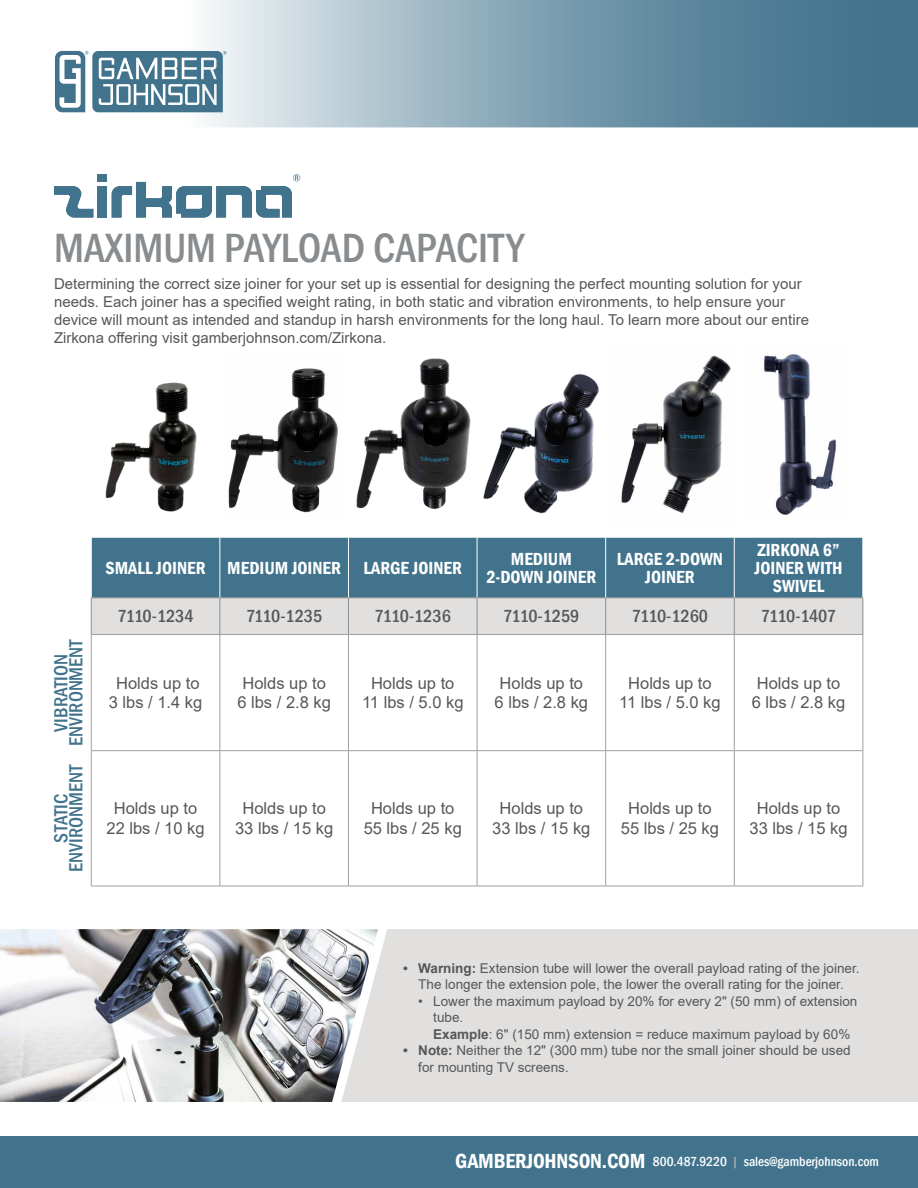
<style>
.page{position:relative;width:918px;height:1188px;background:#fff}
.page>*{position:absolute;margin:0;border:0;box-sizing:border-box;transform-origin:0 0}
.t1{font:500 condensed 42px "Franklin Gothic";color:#898c8e}
.t2{font:500 condensed 19.5px/15px "Franklin Gothic";color:#41738d;text-align:center}
.t3{font:600 condensed 18px/18px "Franklin Gothic";color:#fff;text-align:center}
.t4{font:500 condensed 18px "Franklin Gothic";letter-spacing:-.035em;color:#55575a}
.t5{font:16.5px/19.8px "Arial";color:#55575a;text-align:center}
.t6{font:15px/18px "Arial";color:#55575a}
.t7{font:13.5px/16.5px "Arial";color:#55575a}
.t8{font:500 condensed 13.5px "Franklin Gothic";color:#fff}
.s1{font-weight:700}
.s2{font-weight:600;font-size:21px}
.s3{color:#a7a9ac}
</style>
<div class="page">
<div style="left:378px;top:929px;width:540px;height:173px;background:#e1e0df"></div>
<svg style="left:181px;top:0;width:737px;height:127px"></svg>
<div style="left:0;top:1137px;width:918px;height:51px;background:#41738d"></div>
<svg style="left:55px;top:51px;width:172px;height:61px"></svg>
<svg style="left:54px;top:186px;width:39px;height:32px"></svg>
<div style="left:97px;top:186px;width:10px;height:32px;background:#41738d"></div>
<div style="left:97px;top:174px;width:10px;height:8px;background:#41738d"></div>
<svg style="left:112px;top:174px;width:188px;height:44px"></svg>
<div style="left:92px;top:538px;width:770px;height:59px;background:#41738d"></div>
<div style="left:92px;top:598px;width:770px;height:36px;background:#e1e0df"></div>
<hr style="left:91px;top:597px;width:129px;height:1px;background:#898c8e">
<hr style="left:220px;top:597px;width:128px;height:1px;background:#898c8e">
<hr style="left:348px;top:597px;width:129px;height:1px;background:#898c8e">
<hr style="left:477px;top:597px;width:129px;height:1px;background:#898c8e">
<hr style="left:606px;top:597px;width:128px;height:1px;background:#898c8e">
<hr style="left:734px;top:597px;width:129px;height:1px;background:#898c8e">
<hr style="left:219px;top:538px;width:1px;height:59px;background:#fff">
<hr style="left:348px;top:538px;width:1px;height:59px;background:#fff">
<hr style="left:477px;top:538px;width:1px;height:59px;background:#fff">
<hr style="left:605px;top:538px;width:1px;height:59px;background:#fff">
<hr style="left:734px;top:538px;width:1px;height:59px;background:#fff">
<hr style="left:91px;top:598px;width:1px;height:36px;background:#898c8e">
<hr style="left:219px;top:598px;width:1px;height:36px;background:#898c8e">
<hr style="left:348px;top:598px;width:1px;height:36px;background:#898c8e">
<hr style="left:477px;top:598px;width:1px;height:36px;background:#898c8e">
<hr style="left:605px;top:598px;width:1px;height:36px;background:#898c8e">
<hr style="left:734px;top:598px;width:1px;height:36px;background:#898c8e">
<hr style="left:862px;top:598px;width:1px;height:36px;background:#898c8e">
<hr style="left:91px;top:634px;width:129px;height:1px;background:#9d9fa2">
<hr style="left:220px;top:634px;width:128px;height:1px;background:#9d9fa2">
<hr style="left:219px;top:635px;width:1px;height:115px;background:#9d9fa2">
<hr style="left:348px;top:634px;width:129px;height:1px;background:#9d9fa2">
<hr style="left:348px;top:635px;width:1px;height:115px;background:#9d9fa2">
<hr style="left:477px;top:634px;width:129px;height:1px;background:#9d9fa2">
<hr style="left:477px;top:635px;width:1px;height:115px;background:#9d9fa2">
<hr style="left:606px;top:634px;width:128px;height:1px;background:#9d9fa2">
<hr style="left:605px;top:635px;width:1px;height:115px;background:#9d9fa2">
<hr style="left:734px;top:634px;width:129px;height:1px;background:#9d9fa2">
<hr style="left:734px;top:635px;width:1px;height:115px;background:#9d9fa2">
<hr style="left:92px;top:750px;width:128px;height:1px;background:#9d9fa2">
<hr style="left:220px;top:750px;width:128px;height:1px;background:#9d9fa2">
<hr style="left:219px;top:751px;width:1px;height:135px;background:#9d9fa2">
<hr style="left:348px;top:750px;width:129px;height:1px;background:#9d9fa2">
<hr style="left:348px;top:751px;width:1px;height:135px;background:#9d9fa2">
<hr style="left:477px;top:750px;width:129px;height:1px;background:#9d9fa2">
<hr style="left:477px;top:751px;width:1px;height:135px;background:#9d9fa2">
<hr style="left:606px;top:750px;width:128px;height:1px;background:#9d9fa2">
<hr style="left:605px;top:751px;width:1px;height:135px;background:#9d9fa2">
<hr style="left:734px;top:750px;width:128px;height:1px;background:#9d9fa2">
<hr style="left:734px;top:751px;width:1px;height:135px;background:#9d9fa2">
<hr style="left:91px;top:635px;width:1px;height:116px;background:#9d9fa2">
<hr style="left:862px;top:635px;width:1px;height:116px;background:#9d9fa2">
<hr style="left:91px;top:751px;width:1px;height:135px;background:#9d9fa2">
<hr style="left:862px;top:751px;width:1px;height:135px;background:#9d9fa2">
<hr style="left:91px;top:886px;width:129px;height:1px;background:#9d9fa2">
<hr style="left:220px;top:886px;width:128px;height:1px;background:#9d9fa2">
<hr style="left:348px;top:886px;width:129px;height:1px;background:#9d9fa2">
<hr style="left:477px;top:886px;width:129px;height:1px;background:#9d9fa2">
<hr style="left:606px;top:886px;width:128px;height:1px;background:#9d9fa2">
<hr style="left:734px;top:886px;width:129px;height:1px;background:#9d9fa2">
<img style="left:105px;top:382px;width:92px;height:130px">
<img style="left:228px;top:368px;width:110px;height:145px">
<img style="left:356px;top:358px;width:115px;height:151px">
<img style="left:483px;top:374px;width:116px;height:140px">
<img style="left:621px;top:355px;width:110px;height:158px">
<img style="left:764px;top:354px;width:72px;height:161px">
<img style="left:0;top:929px;width:378px;height:173px">
<h1 class="t1" style="left:54px;top:221px;width:471px">MAXIMUM PAYLOAD CAPACITY</h1>
<p class="t6" style="left:54px;top:275px;width:757px">Determining the correct size joiner for your set up is essential for designing the perfect mounting solution for your needs. Each joiner has a specified weight rating, in both static and vibration environments, to help ensure your device will mount as intended and standup in harsh environments for the long haul. To learn more about our entire Zirkona offering visit gamberjohnson.com/Zirkona.</p>
<h2 class="t2" style="left:54px;top:746px;width:109px;rotate:-90deg">VIBRATION<br>ENVIRONMENT</h2>
<h2 class="t2" style="left:54px;top:872px;width:109px;rotate:-90deg">STATIC<br>ENVIRONMENT</h2>
<p class="t3" style="left:106px;top:559px;width:237px">SMALL JOINER MEDIUM JOINER</p>
<p class="t3" style="left:364px;top:559px;width:100px">LARGE JOINER</p>
<p class="t3" style="left:486px;top:550px;width:111px">MEDIUM<br>2-DOWN JOINER</p>
<p class="t3" style="left:617px;top:550px;width:108px">LARGE 2-DOWN<br>JOINER</p>
<p class="t3" style="left:755px;top:541px;width:89px">ZIRKONA 6”<br>JOINER WITH<br>SWIVEL</p>
<p class="t4" style="left:117px;top:605px;width:78px">7110-1234</p>
<p class="t4" style="left:246px;top:605px;width:78px">7110-1235</p>
<p class="t4" style="left:375px;top:605px;width:78px">7110-1236</p>
<p class="t4" style="left:503px;top:605px;width:78px">7110-1259</p>
<p class="t4" style="left:632px;top:605px;width:78px">7110-1260</p>
<p class="t4" style="left:761px;top:605px;width:77px">7110-1407</p>
<p class="t5" style="left:109px;top:673px;width:95px">Holds up to<br>3 lbs / 1.4 kg</p>
<p class="t5" style="left:237px;top:673px;width:95px">Holds up to<br>6 lbs / 2.8 kg</p>
<p class="t5" style="left:362px;top:673px;width:103px">Holds up to<br>11 lbs / 5.0 kg</p>
<p class="t5" style="left:495px;top:673px;width:95px">Holds up to<br>6 lbs / 2.8 kg</p>
<p class="t5" style="left:619px;top:673px;width:103px">Holds up to<br>11 lbs / 5.0 kg</p>
<p class="t5" style="left:752px;top:673px;width:95px">Holds up to<br>6 lbs / 2.8 kg</p>
<p class="t5" style="left:107px;top:799px;width:100px">Holds up to<br>22 lbs / 10 kg</p>
<p class="t5" style="left:235px;top:799px;width:100px">Holds up to<br>33 lbs / 15 kg</p>
<p class="t5" style="left:364px;top:799px;width:100px">Holds up to<br>55 lbs / 25 kg</p>
<p class="t5" style="left:492px;top:799px;width:100px">Holds up to<br>33 lbs / 15 kg</p>
<p class="t5" style="left:621px;top:799px;width:100px">Holds up to<br>55 lbs / 25 kg</p>
<p class="t5" style="left:750px;top:799px;width:100px">Holds up to<br>33 lbs / 15 kg</p>
<p class="t7" style="left:403px;top:960px;width:458px;text-align:center"><span class="s1">• Warning:</span> Extension tube will lower the overall payload rating of the joiner.<br>The longer the extension pole, the lower the overall rating for the joiner.</p>
<p class="t7" style="left:433px;top:993px;width:426px;text-indent:-15px">• Lower the maximum payload by 20% for every 2" (50 mm) of extension tube.<br><span class="s1">Example</span>: 6" (150 mm) extension = reduce maximum payload by 60%</p>
<p class="t7" style="left:418px;top:1042px;width:434px;text-indent:-15px"><span class="s1">• Note:</span> Neither the 12" (300 mm) tube nor the small joiner should be used for mounting TV screens.</p>
<p class="t8" style="left:455px;top:1153px;width:425px"><span class="s2">GAMBERJOHNSON.COM</span> 800.487.9220 <span class="s3">|</span> sales@gamberjohnson.com</p>
</div>
